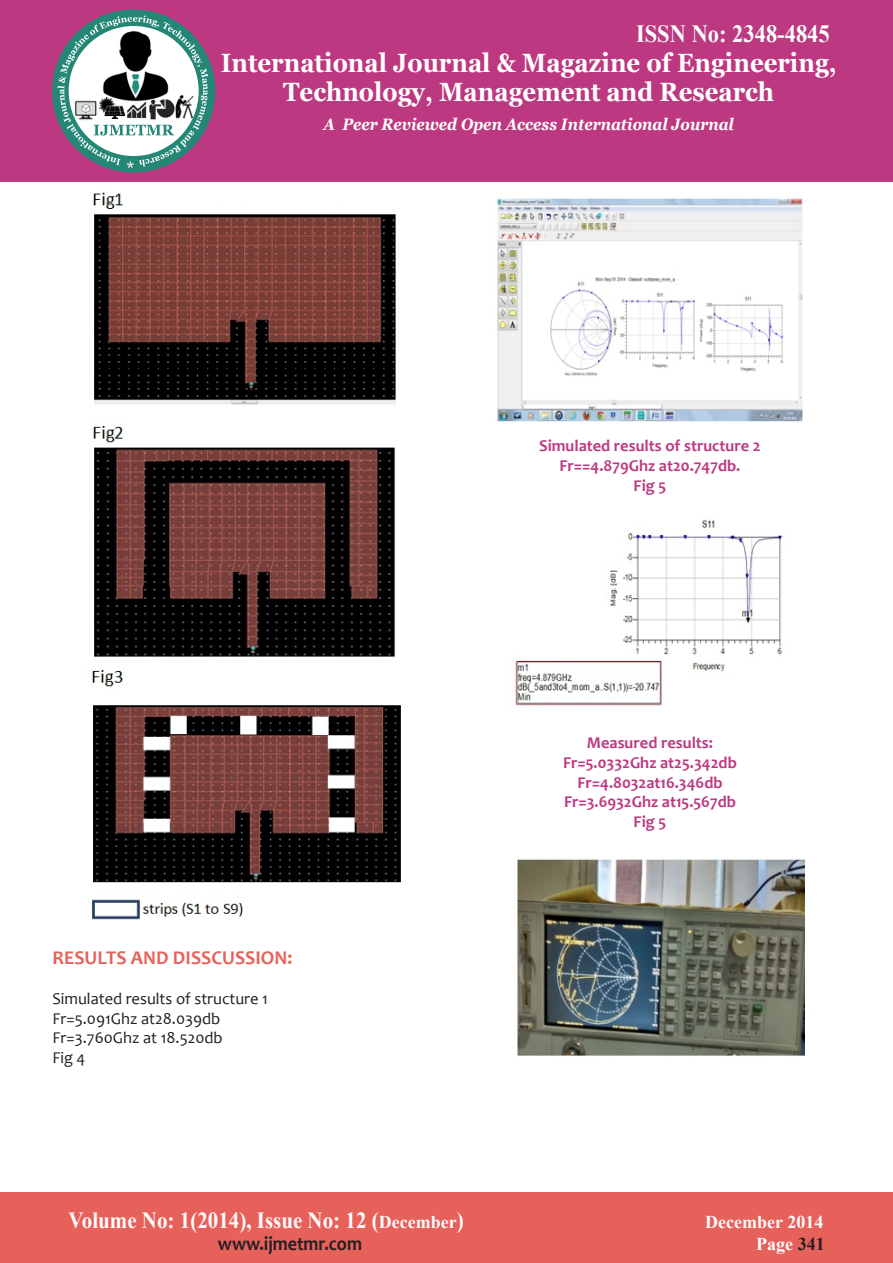
<style>
.page{position:relative;width:893px;height:1263px;background:#fff}
.page>*{position:absolute;margin:0;border:0;box-sizing:border-box;transform-origin:0 0}
.t1{font:700 26.4px "Georgia";color:#fff;scale:.91 1}
.t2{font:700 24.75px "Times New Roman";color:#fff;scale:.91 1}
.t3{font:700 23.1px "Times New Roman";color:#fff;scale:.91 1}
.t4{font:700 19.8px "Candara";color:#231f20;scale:.91 1}
.t5{font:700 19.5px "Candara";color:#e7615b}
.t6{font:700 18px "Times New Roman";color:#fff}
.t7{font:700 16.5px "Candara";color:#bc3981}
.t8{font:16.5px "Candara";color:#231f20}
.t9{font:italic 700 16.5px "Georgia";color:#fff;scale:.91 1}
.s1{font-size:18px}
.s2{color:#231f20}
</style>
<div class="page">
<div style="left:0;top:1193px;width:893px;height:70px;background:#e7615b"></div>
<div style="left:0;top:0;width:893px;height:182px;background:#bc3981"></div>
<div style="left:52px;top:9px;width:163px;height:164px;background:#248675;border-radius:50%"></div>
<svg style="left:58px;top:16px;width:150px;height:152px"></svg>
<img style="left:148px;top:98px;width:27px;height:23px">
<img style="left:175px;top:95px;width:21px;height:25px">
<img style="left:100px;top:30px;width:72px;height:74px">
<img style="left:73px;top:99px;width:26px;height:22px">
<img style="left:100px;top:98px;width:25px;height:21px">
<img style="left:92px;top:192px;width:304px;height:465px">
<img style="left:90px;top:670px;width:311px;height:250px">
<img style="left:497px;top:198px;width:306px;height:225px">
<img style="left:515px;top:519px;width:267px;height:187px">
<img style="left:517px;top:859px;width:288px;height:197px">
<p class="t2" style="left:636px;top:16px;width:214px">ISSN No: 2348-4845</p>
<p class="t1" style="left:221px;top:46px;width:678px">International Journal &amp; Magazine of Engineering,</p>
<p class="t1" style="left:283px;top:75px;width:541px">Technology, Management and Research</p>
<p class="t9" style="left:323px;top:113px;width:452px">A Peer Reviewed Open Access International Journal</p>
<p class="t7" style="left:539px;top:435px;width:223px">Simulated results of structure 2</p>
<p class="t7" style="left:559px;top:455px;width:182px">Fr==4.879Ghz at20.747db.</p>
<p class="t7" style="left:634px;top:475px;width:34px">Fig 5</p>
<p class="t5" style="left:52px;top:946px;width:241px">RESULTS AND DISSCUSSION:</p>
<p class="t8" style="left:52px;top:988px;width:217px">Simulated results of structure 1</p>
<p class="t8" style="left:52px;top:1008px;width:169px">Fr=5.091Ghz at28.039db</p>
<p class="t8" style="left:52px;top:1028px;width:172px">Fr=3.760Ghz at 18.520db</p>
<p class="t8" style="left:52px;top:1047px;width:34px">Fig 4</p>
<p class="t7" style="left:587px;top:732px;width:128px">Measured results:</p>
<p class="t7" style="left:563px;top:752px;width:175px">Fr=5.0332Ghz at25.342db</p>
<p class="t7" style="left:577px;top:772px;width:147px">Fr=4.8032at16.346db</p>
<p class="t7" style="left:564px;top:792px;width:173px">Fr=3.6932Ghz at15.567db</p>
<p class="t7" style="left:634px;top:811px;width:34px">Fig 5</p>
<p class="t3" style="left:69px;top:1204px;width:436px">Volume No: 1(2014), Issue No: 12 (<span class="s1">December</span>)</p>
<p class="t6" style="left:705px;top:1210px;width:120px">December 2014</p>
<p class="t4" style="left:218px;top:1231px;width:160px">www.ijmetmr.com</p>
<p class="t6" style="left:756px;top:1231px;width:70px">Page <span class="s2">341</span></p>
</div>
